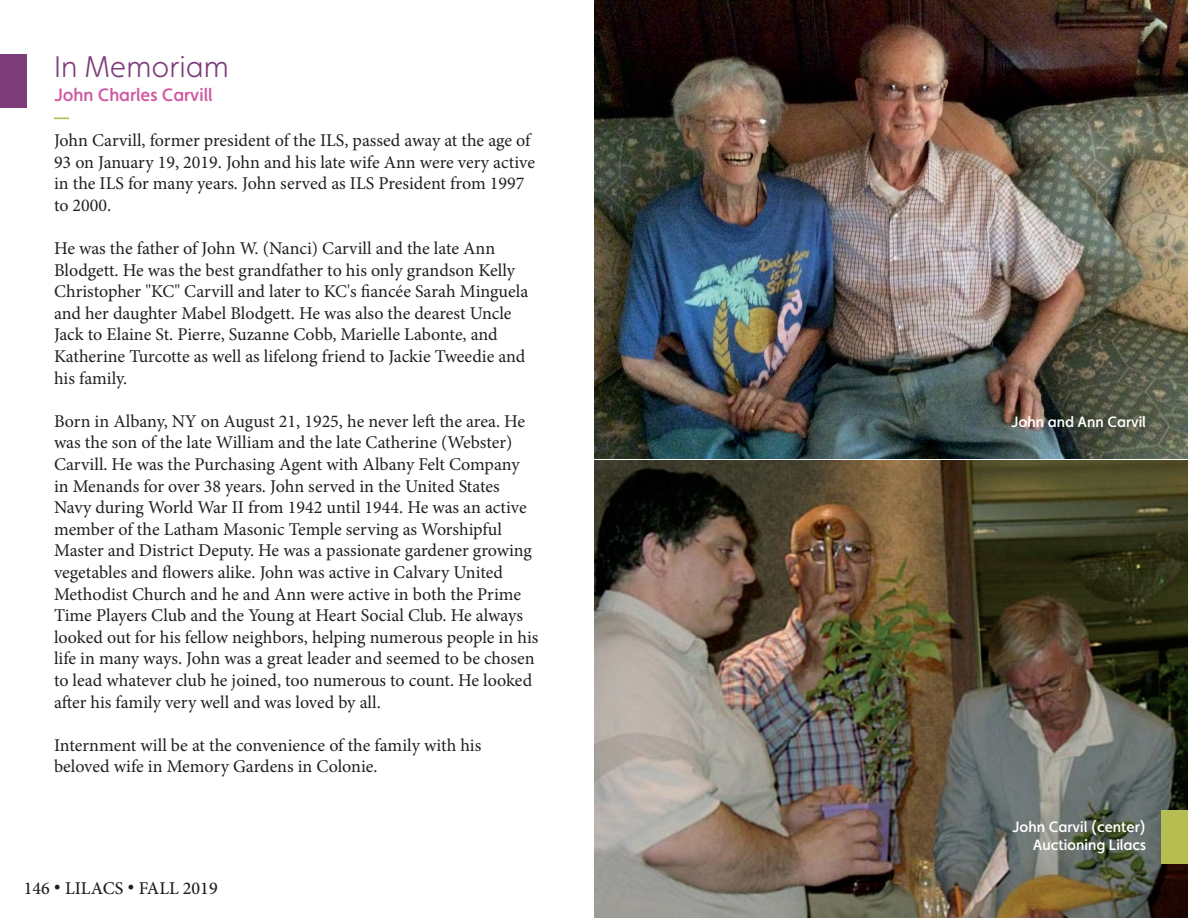
<style>
.page{position:relative;width:1188px;height:918px;background:#fff}
.page>*{position:absolute;margin:0;border:0;box-sizing:border-box;transform-origin:0 0}
.Headlines{font:300 30px "Faricy New";color:#7d3c7a}
.Headlines-2{font:300 30px "Faricy New";color:#b6bd51}
.t1{font:18px/21.6px "Minion Pro";letter-spacing:-.005em;color:#231f20}
.t2{font:500 18px "Minion Pro";color:#231f20}
.Subheaders{font:500 18px "Faricy New";color:#d058a1}
.Photo_Name{font:500 15px/18px "Faricy New";color:#fff;text-align:right}
</style>
<div class="page">
<img style="left:594px;top:0;width:594px;height:918px">
<div style="left:0;top:54px;width:27px;height:54px;background:#7d3c7a"></div>
<div style="left:1161px;top:810px;width:27px;height:54px;background:#b6bd51"></div>
<p class="Headlines" style="left:54px;top:49px;width:176px">In Memoriam</p>
<p class="Subheaders" style="left:54px;top:84px;width:160px">John Charles Carvill</p>
<p class="Headlines-2" style="left:54px;top:87px;width:16px">_</p>
<p class="t1" style="left:54px;top:129px;width:483px">John Carvill, former president of the ILS, passed away at the age of 93 on January 19, 2019. John and his late wife Ann were very active in the ILS for many years. John served as ILS President from 1997 to 2000.</p>
<p class="t1" style="left:54px;top:237px;width:476px">He was the father of John W. (Nanci) Carvill and the late Ann Blodgett. He was the best grandfather to his only grandson Kelly Christopher "KC" Carvill and later to KC's fiancée Sarah Minguela and her daughter Mabel Blodgett. He was also the dearest Uncle Jack to Elaine St. Pierre, Suzanne Cobb, Marielle Labonte, and Katherine Turcotte as well as lifelong friend to Jackie Tweedie and his family.</p>
<p class="t1" style="left:54px;top:410px;width:486px">Born in Albany, NY on August 21, 1925, he never left the area. He was the son of the late William and the late Catherine (Webster)<br>Carvill. He was the Purchasing Agent with Albany Felt Company in Menands for over 38 years. John served in the United States Navy during World War II from 1942 until 1944. He was an active member of the Latham Masonic Temple serving as Worshipful Master and District Deputy. He was a passionate gardener growing vegetables and flowers alike. John was active in Calvary United Methodist Church and he and Ann were active in both the Prime Time Players Club and the Young at Heart Social Club. He always looked out for his fellow neighbors, helping numerous people in his life in many ways. John was a great leader and seemed to be chosen to lead whatever club he joined, too numerous to count. He looked after his family very well and was loved by all.</p>
<p class="t1" style="left:54px;top:734px;width:429px">Internment will be at the convenience of the family with his beloved wife in Memory Gardens in Colonie.</p>
<p class="t2" style="left:24px;top:876px;width:195px">146 • LILACS • FALL 2019</p>
<p class="Photo_Name" style="left:1011px;top:413px;width:136px">John and Ann Carvil</p>
<p class="Photo_Name" style="left:1012px;top:818px;width:135px">John Carvil (center)<br>Auctioning Lilacs</p>
</div>
